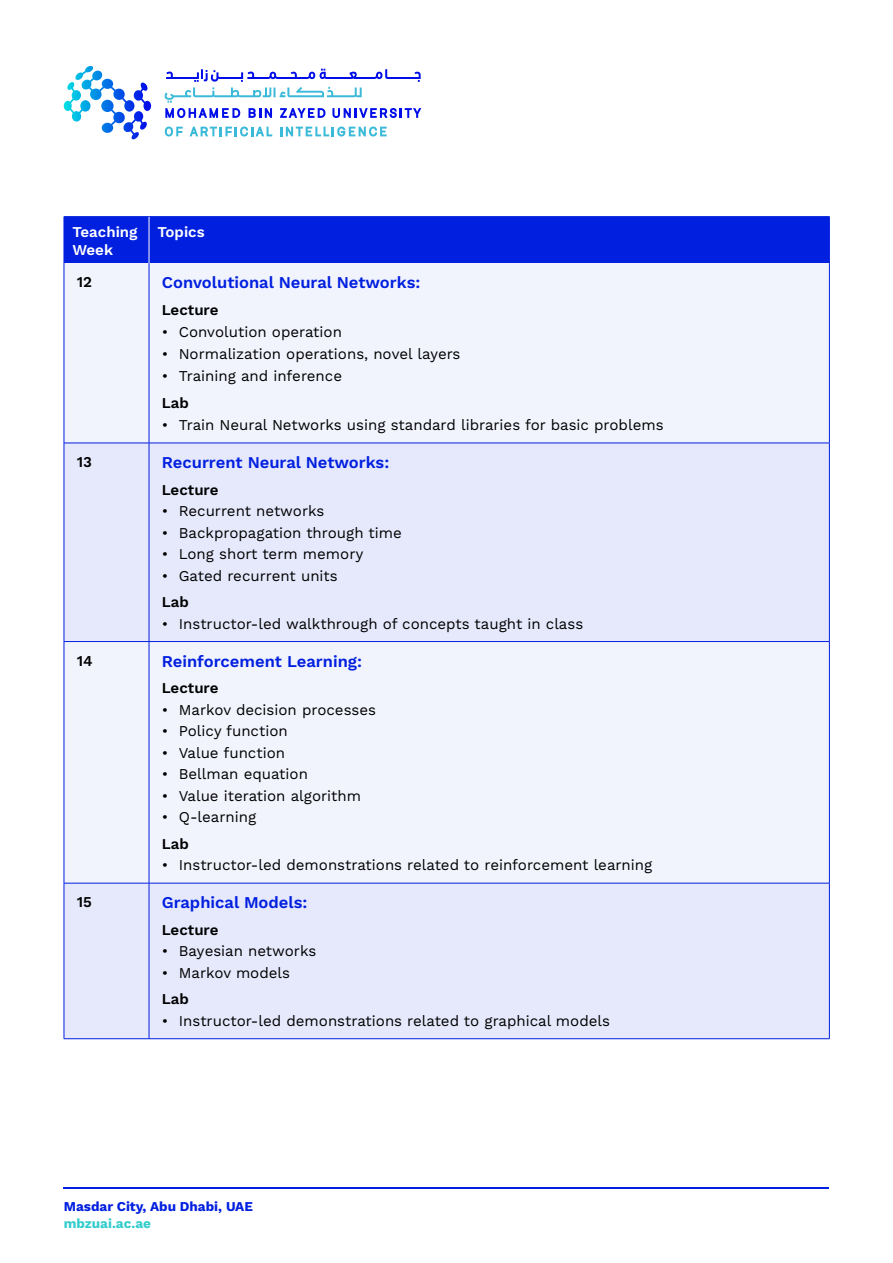
<style>
.page{position:relative;width:893px;height:1263px;background:#fff}
.page>*{position:absolute;margin:0;border:0;box-sizing:border-box;transform-origin:0 0}
.t1{font:600 16.5px "Work Sans";color:#011fdf}
.t2{font:15px "Work Sans";color:#000}
.t3{font:600 15px "Work Sans";color:#000}
.t4{font:600 15px/18px "Work Sans";color:#fff}
.t5{font:700 13.5px "Work Sans";color:#011fdf}
.t6{font:700 13.5px "Work Sans";color:#3cc}
</style>
<div class="page">
<div style="left:65px;top:217px;width:764px;height:46px;background:#011fdf"></div>
<div style="left:65px;top:263px;width:764px;height:180px;background:#f2f4fd"></div>
<svg style="left:65px;top:444px;width:764px;height:594px;fill:#e6e9fc"></svg>
<hr style="left:64px;top:216px;width:85px;height:1px;background:#011fdf">
<hr style="left:64px;top:217px;width:1px;height:46px;background:#011fdf">
<hr style="left:149px;top:216px;width:681px;height:1px;background:#011fdf">
<hr style="left:829px;top:217px;width:1px;height:46px;background:#011fdf">
<hr style="left:64px;top:263px;width:1px;height:180px;background:#011fdf">
<hr style="left:149px;top:263px;width:1px;height:180px;background:#011fdf">
<hr style="left:829px;top:263px;width:1px;height:180px;background:#011fdf">
<hr style="left:64px;top:443px;width:85px;height:1px;background:#011fdf">
<hr style="left:64px;top:443px;width:1px;height:198px;background:#011fdf">
<hr style="left:149px;top:443px;width:681px;height:1px;background:#011fdf">
<hr style="left:149px;top:443px;width:1px;height:198px;background:#011fdf">
<hr style="left:829px;top:443px;width:1px;height:198px;background:#011fdf">
<hr style="left:64px;top:641px;width:85px;height:1px;background:#011fdf">
<hr style="left:64px;top:642px;width:1px;height:241px;background:#011fdf">
<hr style="left:149px;top:641px;width:681px;height:1px;background:#011fdf">
<hr style="left:149px;top:642px;width:1px;height:241px;background:#011fdf">
<hr style="left:829px;top:642px;width:1px;height:241px;background:#011fdf">
<hr style="left:64px;top:883px;width:85px;height:1px;background:#011fdf">
<hr style="left:64px;top:883px;width:1px;height:155px;background:#011fdf">
<hr style="left:149px;top:883px;width:681px;height:1px;background:#011fdf">
<hr style="left:149px;top:883px;width:1px;height:155px;background:#011fdf">
<hr style="left:829px;top:883px;width:1px;height:155px;background:#011fdf">
<hr style="left:64px;top:1038px;width:85px;height:1px;background:#011fdf">
<hr style="left:149px;top:1038px;width:681px;height:1px;background:#011fdf">
<hr style="left:149px;top:217px;width:1px;height:46px;background:#fff">
<hr style="left:64px;top:1187px;width:765px;height:1px;background:#011fdf">
<svg style="left:64px;top:66px;width:87px;height:74px"></svg>
<svg style="left:165px;top:127px;width:18px;height:10px"></svg>
<svg style="left:190px;top:127px;width:82px;height:10px"></svg>
<svg style="left:280px;top:127px;width:107px;height:10px"></svg>
<svg style="left:164px;top:69px;width:257px;height:49px"></svg>
<p class="t4" style="left:72px;top:223px;width:67px">Teaching<br>Week</p>
<p class="t4" style="left:158px;top:223px;width:49px">Topics</p>
<p class="t3" style="left:77px;top:273px;width:17px">12</p>
<p class="t1" style="left:162px;top:273px;width:260px">Convolutional Neural Networks:</p>
<p class="t3" style="left:162px;top:301px;width:58px">Lecture</p>
<p class="t2" style="left:162px;top:323px;width:182px">• Convolution operation</p>
<p class="t2" style="left:162px;top:345px;width:300px">• Normalization operations, novel layers</p>
<p class="t2" style="left:162px;top:367px;width:182px">• Training and inference</p>
<p class="t3" style="left:162px;top:394px;width:29px">Lab</p>
<p class="t2" style="left:162px;top:416px;width:503px">• Train Neural Networks using standard libraries for basic problems</p>
<p class="t3" style="left:77px;top:453px;width:17px">13</p>
<p class="t1" style="left:162px;top:453px;width:229px">Recurrent Neural Networks:</p>
<p class="t3" style="left:162px;top:481px;width:58px">Lecture</p>
<p class="t2" style="left:162px;top:502px;width:164px">• Recurrent networks</p>
<p class="t2" style="left:162px;top:524px;width:242px">• Backpropagation through time</p>
<p class="t2" style="left:162px;top:545px;width:203px">• Long short term memory</p>
<p class="t2" style="left:162px;top:567px;width:178px">• Gated recurrent units</p>
<p class="t3" style="left:162px;top:593px;width:29px">Lab</p>
<p class="t2" style="left:162px;top:615px;width:423px">• Instructor-led walkthrough of concepts taught in class</p>
<p class="t3" style="left:77px;top:652px;width:17px">14</p>
<p class="t1" style="left:162px;top:652px;width:202px">Reinforcement Learning:</p>
<p class="t3" style="left:162px;top:679px;width:58px">Lecture</p>
<p class="t2" style="left:162px;top:701px;width:216px">• Markov decision processes</p>
<p class="t2" style="left:162px;top:722px;width:127px">• Policy function</p>
<p class="t2" style="left:162px;top:744px;width:125px">• Value function</p>
<p class="t2" style="left:162px;top:765px;width:148px">• Bellman equation</p>
<p class="t2" style="left:162px;top:787px;width:201px">• Value iteration algorithm</p>
<p class="t2" style="left:162px;top:808px;width:96px">• Q-learning</p>
<p class="t3" style="left:162px;top:835px;width:29px">Lab</p>
<p class="t2" style="left:162px;top:856px;width:492px">• Instructor-led demonstrations related to reinforcement learning</p>
<p class="t3" style="left:77px;top:893px;width:17px">15</p>
<p class="t1" style="left:162px;top:893px;width:147px">Graphical Models:</p>
<p class="t3" style="left:162px;top:921px;width:58px">Lecture</p>
<p class="t2" style="left:162px;top:942px;width:156px">• Bayesian networks</p>
<p class="t2" style="left:162px;top:964px;width:130px">• Markov models</p>
<p class="t3" style="left:162px;top:990px;width:29px">Lab</p>
<p class="t2" style="left:162px;top:1012px;width:450px">• Instructor-led demonstrations related to graphical models</p>
<p class="t5" style="left:64px;top:1199px;width:191px">Masdar City, Abu Dhabi, UAE</p>
<p class="t6" style="left:64px;top:1215px;width:89px">mbzuai.ac.ae</p>
</div>
